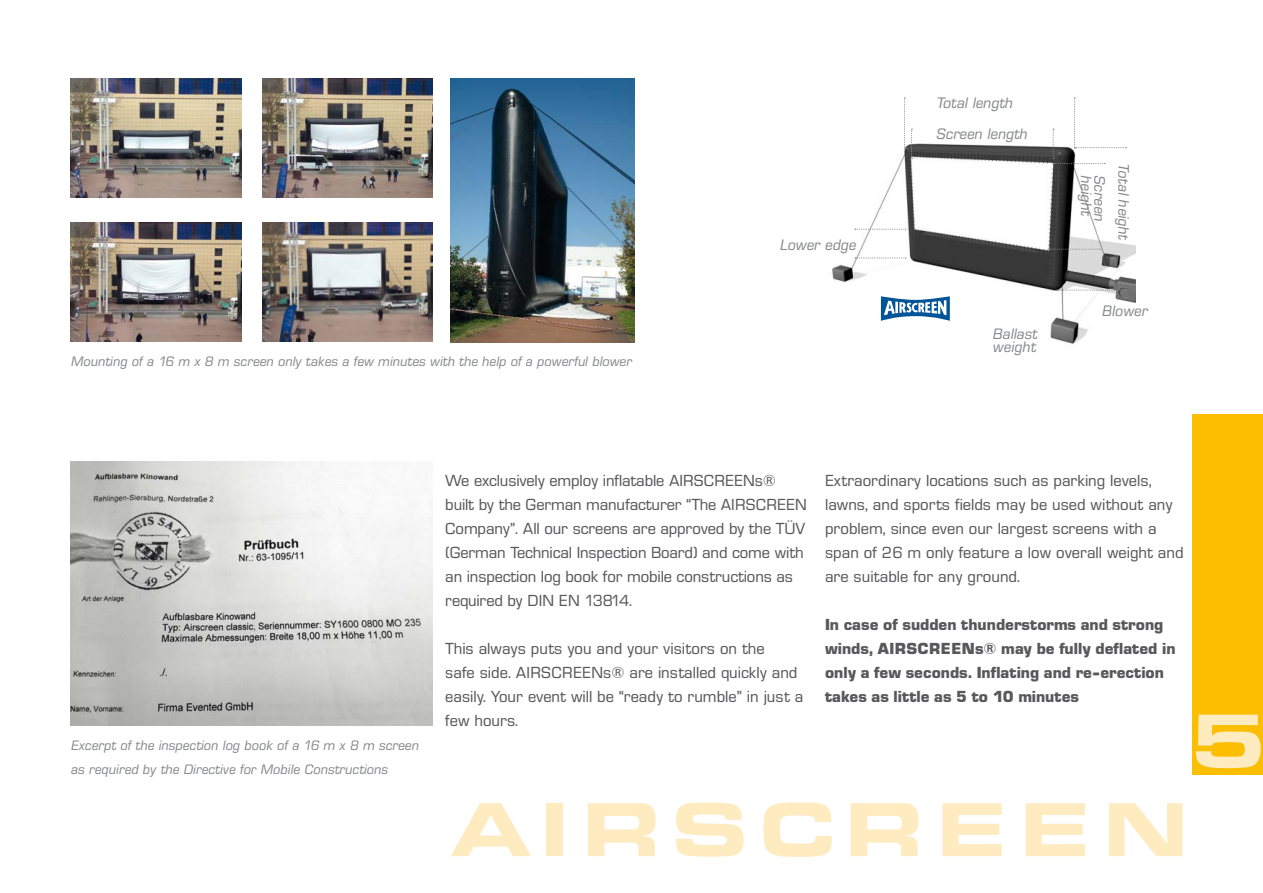
<style>
.page{position:relative;width:1263px;height:893px;background:#fff}
.page>*{position:absolute;margin:0;border:0;box-sizing:border-box;transform-origin:0 0}
.t1{font:700 expanded 75px "Eurostile BQ";letter-spacing:.14em;color:#ffebc0}
.t2{font:15.75px/24px "Eurostile BQ";color:#58585a}
.t3{font:700 15.75px/24px "Eurostile BQ";color:#58585a}
.t4{font:italic 15px/30.9px "Eurostile BQ";color:#87888a}
.t5{font:italic 13.5px/24px "Eurostile BQ";color:#87888a}
</style>
<div class="page">
<div style="left:1192px;top:414px;width:71px;height:360px;background:#fbbe00"></div>
<img style="left:71px;top:462px;width:362px;height:263px">
<img style="left:451px;top:79px;width:183px;height:263px">
<img style="left:71px;top:78px;width:170px;height:119px">
<img style="left:262px;top:78px;width:171px;height:119px">
<img style="left:71px;top:222px;width:170px;height:119px">
<img style="left:262px;top:222px;width:171px;height:119px">
<img style="left:832px;top:128px;width:303px;height:216px">
<svg style="left:904px;top:98px;width:1px;height:51px"></svg>
<svg style="left:855px;top:229px;width:51px;height:1px"></svg>
<svg style="left:1057px;top:290px;width:69px;height:1px"></svg>
<svg style="left:1049px;top:249px;width:51px;height:1px"></svg>
<svg style="left:855px;top:258px;width:51px;height:1px"></svg>
<svg style="left:911px;top:129px;width:1px;height:30px"></svg>
<svg style="left:1053px;top:98px;width:73px;height:66px"></svg>
<svg style="left:881px;top:296px;width:69px;height:25px"></svg>
<p class="t5" style="left:71px;top:350px;width:562px">Mounting of a 16 m x 8 m screen only takes a few minutes with the help of a powerful blower</p>
<p class="t4" style="left:780px;top:229px;width:78px">Lower edge</p>
<p class="t4" style="left:936px;top:88px;width:93px">Total length<br>Screen length</p>
<p class="t4" style="left:992px;top:327px;width:46px;line-height:13.5px">Ballast weight</p>
<p class="t4" style="left:1101px;top:175px;width:43px;rotate:90deg">height</p>
<p class="t4" style="left:1115px;top:175px;width:48px;rotate:90deg">Screen</p>
<p class="t4" style="left:1138px;top:163px;width:79px;rotate:90deg">Total height</p>
<p class="t4" style="left:1102px;top:296px;width:47px">Blower</p>
<p class="t5" style="left:71px;top:734px;width:349px">Excerpt of the inspection log book of a 16 m x 8 m screen as required by the Directive for Mobile Constructions</p>
<p class="t2" style="left:445px;top:469px;width:363px">We exclusively employ inflatable AIRSCREENs® built by the German manufacturer “The AIRSCREEN Company”. All our screens are approved by the TÜV (German Technical Inspection Board) and come with an inspection log book for mobile constructions as required by DIN EN 13814.</p>
<p class="t2" style="left:445px;top:637px;width:360px">This always puts you and your visitors on the<br>safe side. AIRSCREENs® are installed quickly and easily. Your event will be “ready to rumble” in just a few hours.</p>
<p class="t2" style="left:825px;top:469px;width:360px">Extraordinary locations such as parking levels, lawns, and sports fields may be used without any problem, since even our largest screens with a span of 26 m only feature a low overall weight and are suitable for any ground.</p>
<p class="t3" style="left:825px;top:613px;width:352px">In case of sudden thunderstorms and strong winds, AIRSCREENs® may be fully deflated in only a few seconds. Inflating and re-erection takes as little as 5 to 10 minutes</p>
<h1 class="t1" style="left:1192px;top:696px;width:73px">5</h1>
<h1 class="t1" style="left:451px;top:784px;width:740px">AIRSCREEN</h1>
</div>
